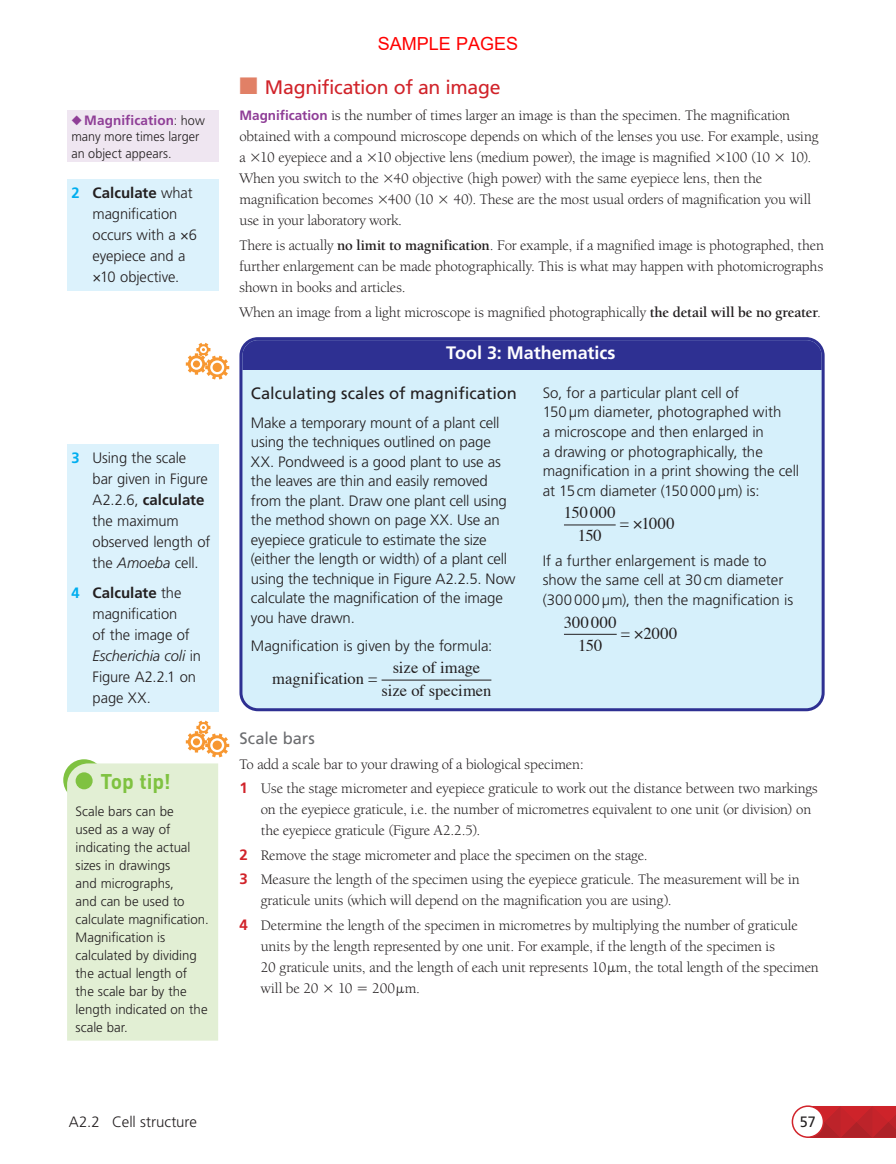
<style>
.page{position:relative;width:896px;height:1164px;background:#fff}
.page>*{position:absolute;margin:0;border:0;box-sizing:border-box;transform-origin:0 0}
.t1{font:700 21px "DIN";letter-spacing:-.005em;color:#7fc241}
.t2{font:19.5px "Frutiger LT Std";letter-spacing:-.015em;color:#d1232a}
.t3{font:700 18px "Frutiger LT Std";color:#fff}
.t4{font:18px "Arial";color:#f00}
.t5{font:16.5px/23.1px "Times";color:#231f20;text-align:center}
.t6{font:16.5px "Frutiger LT Std";color:#231f20}
.t7{font:16.5px/23.1px "Times";letter-spacing:.025em;color:#231f20;text-align:center}
.t8{font:16.5px "Frutiger LT Std";color:#6c6d70}
.t9{font:15px/21px "Berkeley Oldstyle IT Cby BT";letter-spacing:-.005em;color:#231f20}
.t10{font:300 15px/19.5px "Frutiger LT Std";letter-spacing:-.005em;color:#231f20}
.t11{font:15px "Frutiger LT Std";color:#231f20;scale:.96 1}
.t12{font:300 13.5px/18px "Frutiger LT Std";letter-spacing:-.005em;color:#231f20}
.t13{font:700 13.5px "Frutiger LT Std";letter-spacing:.01em;color:#8f3e97}
.t14{font:300 13.2px/16.5px "Frutiger LT Std";letter-spacing:.005em;color:#231f20;scale:.96 1}
.s1{font-weight:300;font-size:13.2px;color:#231f20}
.s2{font-weight:700;color:#00aeef}
.s3{font-weight:700}
.s4{font-style:italic}
.s5{color:#e18066}
.s6{font-family:"Frutiger LT Std";font-weight:700;font-size:13.5px;color:#8f3e97}
.s7{font-family:"Frutiger LT Std";font-weight:700;color:#d1232a}
</style>
<div class="page">
<svg style="left:811px;top:1105px;width:84px;height:32px;background:#c22a31"></svg>
<div style="left:792px;top:1105px;width:31px;height:31px;background:#fff;border-radius:50%"></div>
<div style="left:791px;top:1105px;width:32px;height:32px;border:2px solid #d1232a;border-radius:50%"></div>
<div style="left:241px;top:338px;width:581px;height:371px;background:#d6f0fb;border-radius:17px"></div>
<div style="left:242px;top:340px;width:579px;height:30px;background:#2e3092"></div>
<hr style="left:381px;top:679px;width:110px;height:1px;background:#231f20">
<hr style="left:563px;top:524px;width:52px;height:1px;background:#231f20">
<hr style="left:563px;top:633px;width:53px;height:1px;background:#231f20">
<div style="left:239px;top:337px;width:585px;height:374px;border:3px solid #2e3092;border-radius:17px"></div>
<svg style="left:186px;top:342px;width:43px;height:37px"></svg>
<svg style="left:212px;top:362px;width:10px;height:10px"></svg>
<div style="left:67px;top:444px;width:151px;height:267px;background:#dcf2fc"></div>
<div style="left:67px;top:110px;width:151px;height:52px;background:#efe6f1"></div>
<div style="left:67px;top:179px;width:151px;height:111px;background:#dcf2fc"></div>
<svg style="left:186px;top:720px;width:43px;height:37px"></svg>
<div style="left:212px;top:740px;width:10px;height:9px;background:#f79731;border-radius:50%"></div>
<svg style="left:63px;top:759px;width:42px;height:41px"></svg>
<div style="left:67px;top:763px;width:151px;height:277px;background:#e2efd4"></div>
<div style="left:76px;top:772px;width:17px;height:17px;background:#7fc241;border-radius:50%"></div>
<p class="t13" style="left:71px;top:112px;width:135px">◆Magnification<span class="s1">: how</span></p>
<p class="t14" style="left:71px;top:128px;width:135px">many more times larger an object appears.</p>
<p class="t10" style="left:93px;top:182px;width:106px;line-height:21px;text-indent:-21px"><span class="s2">2</span> <span class="s3">Calculate</span> what magnification occurs with a ×6 eyepiece and a ×10 objective.</p>
<p class="t10" style="left:93px;top:447px;width:119px;line-height:21px;text-indent:-21px"><span class="s2">3</span> Using the scale<br>bar given in Figure<br>A2.2.6, <span class="s3">calculate </span>the maximum observed length of the <span class="s4">Amoeba</span> cell.</p>
<p class="t10" style="left:93px;top:582px;width:110px;line-height:21px;text-indent:-21px"><span class="s2">4</span> <span class="s3">Calculate</span> the magnification<br>of the image of<br><span class="s4">Escherichia coli</span> in<br>Figure A2.2.1 on page XX.</p>
<h1 class="t1" style="left:100px;top:767px;width:72px">Top tip!</h1>
<p class="t12" style="left:76px;top:802px;width:135px">Scale bars can be<br>used as a way of indicating the actual sizes in drawings<br>and micrographs,<br>and can be used to calculate magnification.<br>Magnification is calculated by dividing the actual length of the scale bar by the length indicated on the scale bar.</p>
<p class="t4" style="left:378px;top:31px;width:142px">SAMPLE PAGES</p>
<h2 class="t2" style="left:239px;top:76px;width:262px"><span class="s5">■</span> Magnification of an image</h2>
<p class="t9" style="left:239px;top:104px;width:580px"><span class="s6">Magnification</span> is the number of times larger an image is than the specimen. The magnification obtained with a compound microscope depends on which of the lenses you use. For example, using a ×10 eyepiece and a ×10 objective lens (medium power), the image is magnified ×100 (10 × 10).<br>When you switch to the ×40 objective (high power) with the same eyepiece lens, then the magnification becomes ×400 (10 × 40). These are the most usual orders of magnification you will use in your laboratory work.</p>
<p class="t9" style="left:239px;top:235px;width:586px;text-align:justify">There is actually <span class="s3">no limit to magnification</span>. For example, if a magnified image is photographed, then further enlargement can be made photographically. This is what may happen with photomicrographs shown in books and articles.</p>
<p class="t9" style="left:239px;top:302px;width:583px">When an image from a light microscope is magnified photographically <span class="s3">the detail will be no greater</span>.</p>
<p class="t3" style="left:446px;top:342px;width:171px">Tool 3: Mathematics</p>
<p class="t6" style="left:251px;top:384px;width:267px">Calculating scales of magnification</p>
<p class="t10" style="left:251px;top:412px;width:266px">Make a temporary mount of a plant cell using the techniques outlined on page XX. Pondweed is a good plant to use as the leaves are thin and easily removed from the plant. Draw one plant cell using the method shown on page XX. Use an eyepiece graticule to estimate the size (either the length or width) of a plant cell using the technique in Figure A2.2.5. Now calculate the magnification of the image you have drawn.</p>
<p class="t10" style="left:251px;top:635px;width:243px">Magnification is given by the formula:</p>
<p class="t5" style="left:272px;top:665px;width:107px">magnification =</p>
<p class="t5" style="left:381px;top:654px;width:111px">size of image size of specimen</p>
<p class="t10" style="left:542px;top:383px;width:258px">So, for a particular plant cell of<br>150μm diameter, photographed with<br>a microscope and then enlarged in<br>a drawing or photographically, the magnification in a print showing the cell at 15cm diameter (150000μm) is:</p>
<p class="t5" style="left:563px;top:499px;width:53px">150000<br>150</p>
<p class="t5" style="left:619px;top:510px;width:56px">= ×1000</p>
<p class="t10" style="left:542px;top:551px;width:252px">If a further enlargement is made to show the same cell at 30cm diameter (300000μm), then the magnification is</p>
<p class="t7" style="left:563px;top:609px;width:54px">300000<br>150</p>
<p class="t5" style="left:620px;top:620px;width:58px">= ×2000</p>
<p class="t8" style="left:239px;top:728px;width:77px">Scale bars</p>
<p class="t9" style="left:239px;top:751px;width:579px;line-height:24.5px">To add a scale bar to your drawing of a biological specimen:<br><span class="s7">1</span> Use the stage micrometer and eyepiece graticule to work out the distance between two markings</p>
<p class="t9" style="left:260px;top:798px;width:552px">on the eyepiece graticule, i.e. the number of micrometres equivalent to one unit (or division) on the eyepiece graticule (Figure A2.2.5).</p>
<p class="t9" style="left:239px;top:842px;width:561px;line-height:24.5px"><span class="s7">2</span> Remove the stage micrometer and place the specimen on the stage.<br><span class="s7">3</span> Measure the length of the specimen using the eyepiece graticule. The measurement will be in</p>
<p class="t9" style="left:239px;top:887px;width:559px;line-height:24.5px;text-indent:21px">graticule units (which will depend on the magnification you are using).<br><span class="s7">4</span> Determine the length of the specimen in micrometres by multiplying the number of graticule</p>
<p class="t9" style="left:260px;top:934px;width:559px">units by the length represented by one unit. For example, if the length of the specimen is<br>20 graticule units, and the length of each unit represents 10<span class="s4">µ</span>m, the total length of the specimen will be 20 × 10 = 200<span class="s4">µ</span>m.</p>
<p class="t10" style="left:69px;top:1111px;width:130px">A2.2 Cell structure</p>
<p class="t11" style="left:799px;top:1112px;width:18px">57</p>
</div>
